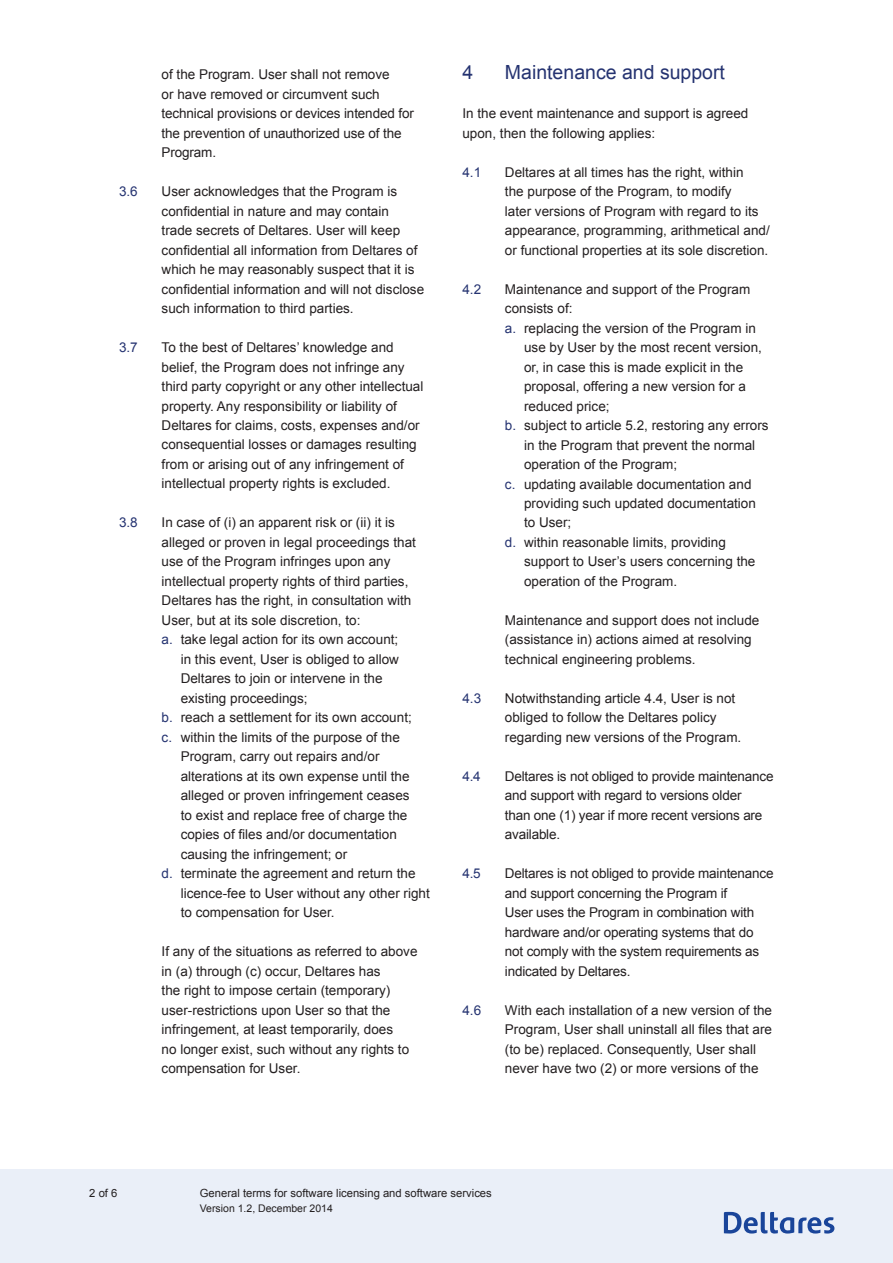
<style>
.page{position:relative;width:893px;height:1263px;background:#fff}
.page>*{position:absolute;margin:0;border:0;box-sizing:border-box;transform-origin:0 0}
.t1{font:19.5px "Arial";color:#253371}
.t2{font:13.5px/19.5px "Arial";color:#231f20}
.t3{font:13.5px "Arial";color:#253371}
.t4{font:11.25px "Arial";color:#231f20}
.t5{font:10.5px "Arial";color:#231f20}
.s1{color:#253371}
</style>
<div class="page">
<div style="left:0;top:1169px;width:893px;height:94px;background:#eaeff8"></div>
<svg style="left:724px;top:1212px;width:110px;height:21px"></svg>
<p class="t2" style="left:162px;top:65px;width:254px">of the Program. User shall not remove<br>or have removed or circumvent such technical provisions or devices intended for the prevention of unauthorized use of the Program.</p>
<p class="t3" style="left:119px;top:182px;width:20px">3.6</p>
<p class="t2" style="left:162px;top:182px;width:264px">User acknowledges that the Program is confidential in nature and may contain<br>trade secrets of Deltares. User will keep confidential all information from Deltares of which he may reasonably suspect that it is confidential information and will not disclose such information to third parties.</p>
<p class="t3" style="left:119px;top:338px;width:20px">3.7</p>
<p class="t2" style="left:162px;top:338px;width:263px">To the best of Deltares’ knowledge and belief, the Program does not infringe any third party copyright or any other intellectual property. Any responsibility or liability of Deltares for claims, costs, expenses and/or consequential losses or damages resulting from or arising out of any infringement of intellectual property rights is excluded.</p>
<p class="t3" style="left:119px;top:514px;width:20px">3.8</p>
<p class="t2" style="left:162px;top:513px;width:256px">In case of (i) an apparent risk or (ii) it is alleged or proven in legal proceedings that use of the Program infringes upon any intellectual property rights of third parties, Deltares has the right, in consultation with User, but at its sole discretion, to:<br><span class="s1">a.</span> take legal action for its own account;</p>
<p class="t2" style="left:181px;top:650px;width:220px">in this event, User is obliged to allow</p>
<p class="t2" style="left:181px;top:669px;width:203px">Deltares to join or intervene in the</p>
<p class="t2" style="left:181px;top:689px;width:128px">existing proceedings;</p>
<p class="t2" style="left:162px;top:708px;width:252px"><span class="s1">b.</span> reach a settlement for its own account;</p>
<p class="t2" style="left:162px;top:728px;width:240px"><span class="s1">c.</span> within the limits of the purpose of the</p>
<p class="t2" style="left:181px;top:747px;width:200px">Program, carry out repairs and/or</p>
<p class="t2" style="left:181px;top:767px;width:230px">alterations at its own expense until the</p>
<p class="t2" style="left:181px;top:786px;width:230px">alleged or proven infringement ceases</p>
<p class="t2" style="left:181px;top:805px;width:228px">to exist and replace free of charge the</p>
<p class="t2" style="left:181px;top:825px;width:218px">copies of files and/or documentation</p>
<p class="t2" style="left:181px;top:844px;width:168px">causing the infringement; or</p>
<p class="t2" style="left:162px;top:864px;width:256px"><span class="s1">d.</span> terminate the agreement and return the</p>
<p class="t2" style="left:181px;top:883px;width:251px">licence-fee to User without any other right</p>
<p class="t2" style="left:181px;top:903px;width:155px">to compensation for User.</p>
<p class="t2" style="left:162px;top:942px;width:257px">If any of the situations as referred to above in (a) through (c) occur, Deltares has<br>the right to impose certain (temporary) user-restrictions upon User so that the infringement, at least temporarily, does<br>no longer exist, such without any rights to compensation for User.</p>
<h1 class="t1" style="left:462px;top:59px;width:12px">4</h1>
<h1 class="t1" style="left:505px;top:59px;width:222px">Maintenance and support</h1>
<p class="t2" style="left:462px;top:104px;width:287px">In the event maintenance and support is agreed upon, then the following applies:</p>
<p class="t3" style="left:462px;top:163px;width:20px">4.1</p>
<p class="t2" style="left:505px;top:162px;width:266px">Deltares at all times has the right, within<br>the purpose of the Program, to modify<br>later versions of Program with regard to its appearance, programming, arithmetical and/ or functional properties at its sole discretion.</p>
<p class="t3" style="left:462px;top:280px;width:20px">4.2</p>
<p class="t2" style="left:505px;top:279px;width:247px">Maintenance and support of the Program</p>
<p class="t2" style="left:505px;top:299px;width:69px">consists of:</p>
<p class="t2" style="left:505px;top:318px;width:252px"><span class="s1">a.</span> replacing the version of the Program in</p>
<p class="t2" style="left:524px;top:338px;width:239px">use by User by the most recent version,</p>
<p class="t2" style="left:524px;top:357px;width:221px">or, in case this is made explicit in the</p>
<p class="t2" style="left:524px;top:377px;width:223px">proposal, offering a new version for a</p>
<p class="t2" style="left:524px;top:396px;width:87px">reduced price;</p>
<p class="t2" style="left:505px;top:416px;width:265px"><span class="s1">b.</span> subject to article 5.2, restoring any errors</p>
<p class="t2" style="left:524px;top:435px;width:233px">in the Program that prevent the normal</p>
<p class="t2" style="left:524px;top:455px;width:155px">operation of the Program;</p>
<p class="t2" style="left:505px;top:474px;width:248px"><span class="s1">c.</span> updating available documentation and</p>
<p class="t2" style="left:524px;top:494px;width:233px">providing such updated documentation</p>
<p class="t2" style="left:524px;top:513px;width:49px">to User;</p>
<p class="t2" style="left:505px;top:533px;width:222px"><span class="s1">d.</span> within reasonable limits, providing</p>
<p class="t2" style="left:524px;top:552px;width:233px">support to User’s users concerning the</p>
<p class="t2" style="left:524px;top:572px;width:155px">operation of the Program.</p>
<p class="t2" style="left:505px;top:611px;width:256px">Maintenance and support does not include (assistance in) actions aimed at resolving technical engineering problems.</p>
<p class="t3" style="left:462px;top:689px;width:20px">4.3</p>
<p class="t2" style="left:505px;top:689px;width:238px">Notwithstanding article 4.4, User is not obliged to follow the Deltares policy regarding new versions of the Program.</p>
<p class="t3" style="left:462px;top:767px;width:20px">4.4</p>
<p class="t2" style="left:505px;top:767px;width:270px">Deltares is not obliged to provide maintenance and support with regard to versions older<br>than one (1) year if more recent versions are available.</p>
<p class="t3" style="left:462px;top:865px;width:20px">4.5</p>
<p class="t2" style="left:505px;top:864px;width:270px">Deltares is not obliged to provide maintenance and support concerning the Program if<br>User uses the Program in combination with hardware and/or operating systems that do not comply with the system requirements as indicated by Deltares.</p>
<p class="t3" style="left:462px;top:1001px;width:20px">4.6</p>
<p class="t2" style="left:505px;top:1000px;width:269px">With each installation of a new version of the Program, User shall uninstall all files that are (to be) replaced. Consequently, User shall never have two (2) or more versions of the</p>
<p class="t4" style="left:89px;top:1186px;width:30px">2 of 6</p>
<p class="t4" style="left:200px;top:1186px;width:293px">General terms for software licensing and software services</p>
<p class="t5" style="left:200px;top:1201px;width:135px">Version 1.2, December 2014</p>
<p class="t4" style="left:89px;top:1186px;width:38px">1 van 2</p>
<p class="t4" style="left:200px;top:1186px;width:247px">Algemene Cursusvoorwaarden Stichting Del ares</p>
<p class="t5" style="left:223px;top:1201px;width:70px">e 1.1, juli 2016</p>
<p class="t4" style="left:111px;top:1186px;width:8px">2</p>
<p class="t4" style="left:246px;top:1186px;width:8px">e</p>
</div>
